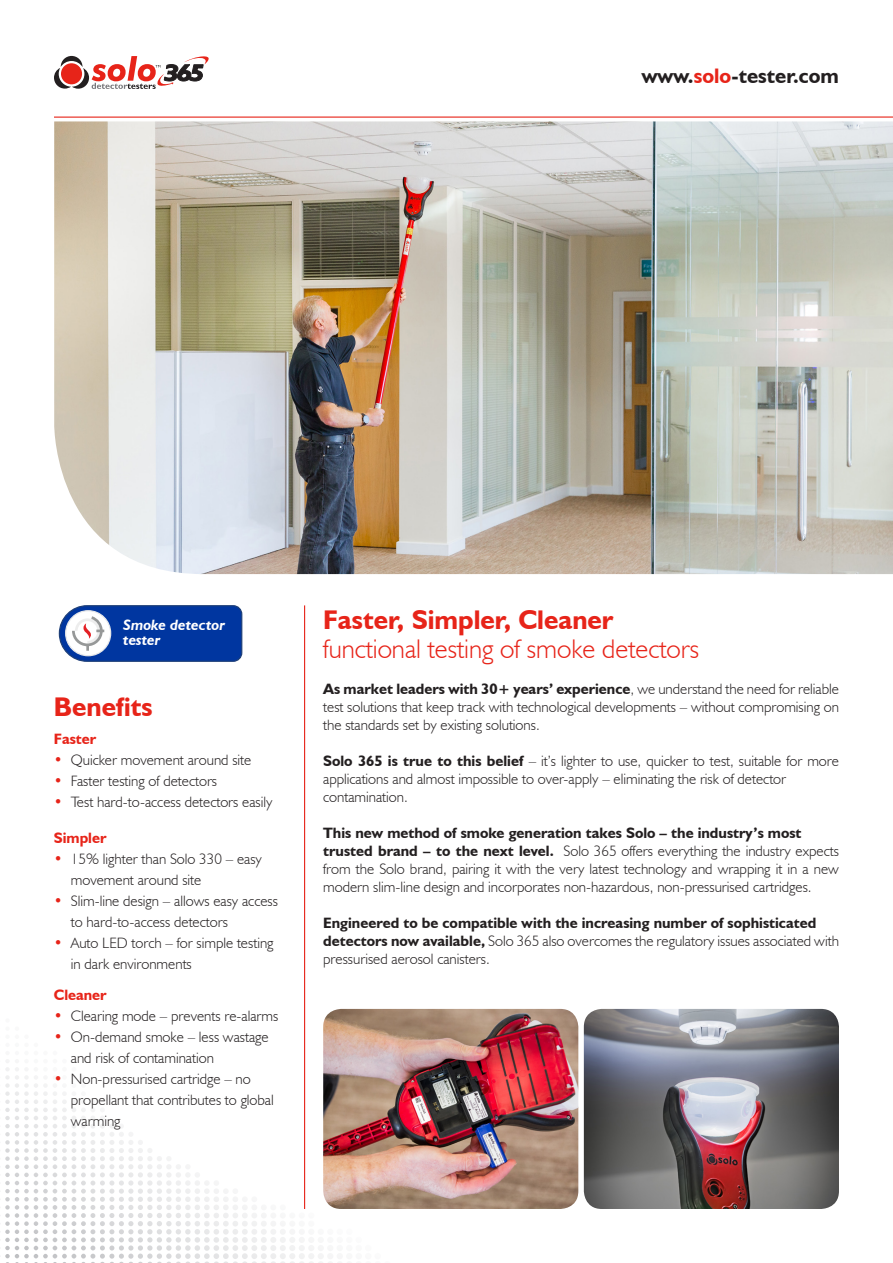
<style>
.page{position:relative;width:893px;height:1263px;background:#fff}
.page>*{position:absolute;margin:0;border:0;box-sizing:border-box;transform-origin:0 0}
.t1{font:300 27px "Humanist 521 BT";color:#e72419}
.t2{font:700 27px "Humanist 521 BT";color:#e72419}
.t3{font:700 21px "Humanist 521 BT";color:#231f20}
.t4{font:300 15px/21px "Humanist 521 BT";color:#231f20}
.t5{font:700 15px "Humanist 521 BT";color:#231f20}
.t6{font:700 15px "Humanist 521 BT";color:#e72419}
.t7{font:italic 700 15px/15px "Humanist 521 BT";color:#fff}
.s1{color:#e72419}
.s2{font-weight:700}
</style>
<div class="page">
<svg style="left:5px;top:1018px;width:327px;height:245px"></svg>
<img style="left:54px;top:121px;width:839px;height:453px">
<svg style="left:54px;top:56px;width:155px;height:33px"></svg>
<hr style="left:304px;top:605px;width:1px;height:604px;background:#e72419">
<hr style="left:54px;top:116px;width:839px;height:2px;background:#e72419">
<img style="left:323px;top:1009px;width:255px;height:200px">
<img style="left:584px;top:1009px;width:255px;height:200px">
<svg style="left:59px;top:605px;width:183px;height:57px;background:#315bad"></svg>
<p class="t3" style="left:642px;top:63px;width:199px">www.<span class="s1">solo</span>-tester.com</p>
<p class="t7" style="left:123px;top:617px;width:104px">Smoke detector tester</p>
<p class="t2" style="left:54px;top:690px;width:100px">Benefits</p>
<p class="t6" style="left:54px;top:729px;width:44px">Faster</p>
<p class="t4" style="left:54px;top:749px;width:199px"><span class="s1">•</span> Quicker movement around site</p>
<p class="t4" style="left:54px;top:770px;width:165px"><span class="s1">•</span> Faster testing of detectors</p>
<p class="t4" style="left:54px;top:791px;width:220px"><span class="s1">•</span> Test hard-to-access detectors easily</p>
<p class="t6" style="left:54px;top:828px;width:54px">Simpler</p>
<p class="t4" style="left:71px;top:848px;width:193px;text-indent:-17px"><span class="s1">•</span> 15% lighter than Solo 330 – easy movement around site</p>
<p class="t4" style="left:71px;top:890px;width:209px;text-indent:-17px"><span class="s1">•</span> Slim-line design – allows easy access to hard-to-access detectors</p>
<p class="t4" style="left:71px;top:932px;width:204px;text-indent:-17px"><span class="s1">•</span> Auto LED torch – for simple testing in dark environments</p>
<p class="t6" style="left:54px;top:986px;width:54px">Cleaner</p>
<p class="t4" style="left:54px;top:1005px;width:226px"><span class="s1">•</span> Clearing mode – prevents re-alarms</p>
<p class="t4" style="left:71px;top:1026px;width:199px;text-indent:-17px"><span class="s1">•</span> On-demand smoke – less wastage and risk of contamination</p>
<p class="t4" style="left:71px;top:1068px;width:204px;text-indent:-17px"><span class="s1">•</span> Non-pressurised cartridge – no propellant that contributes to global warming</p>
<p class="t2" style="left:323px;top:603px;width:292px">Faster, Simpler, Cleaner</p>
<p class="t1" style="left:323px;top:632px;width:377px">functional testing of smoke detectors</p>
<p class="t4" style="left:323px;top:680px;width:517px;line-height:18px;text-align:justify"><span class="s2">As market leaders with 30+ years’ experience</span>, we understand the need for reliable test solutions that keep track with technological developments – without compromising on the standards set by existing solutions.</p>
<p class="t4" style="left:323px;top:752px;width:517px;line-height:18px"><span class="s2">Solo 365 is true to this belief</span> – it’s lighter to use, quicker to test, suitable for more applications and almost impossible to over-apply – eliminating the risk of detector</p>
<p class="t4" style="left:323px;top:786px;width:86px">contamination.</p>
<p class="t5" style="left:323px;top:824px;width:480px">This new method of smoke generation takes Solo – the industry’s most</p>
<p class="t4" style="left:323px;top:842px;width:517px;line-height:18px;text-align:justify"><span class="s2">trusted brand – to the next level.</span> Solo 365 offers everything the industry expects from the Solo brand, pairing it with the very latest technology and wrapping it in a new modern slim-line design and incorporates non-hazardous, non-pressurised cartridges.</p>
<p class="t5" style="left:323px;top:914px;width:495px">Engineered to be compatible with the increasing number of sophisticated</p>
<p class="t4" style="left:323px;top:932px;width:517px;line-height:18px"><span class="s2">detectors now available,</span> Solo 365 also overcomes the regulatory issues associated with pressurised aerosol canisters.</p>
</div>
